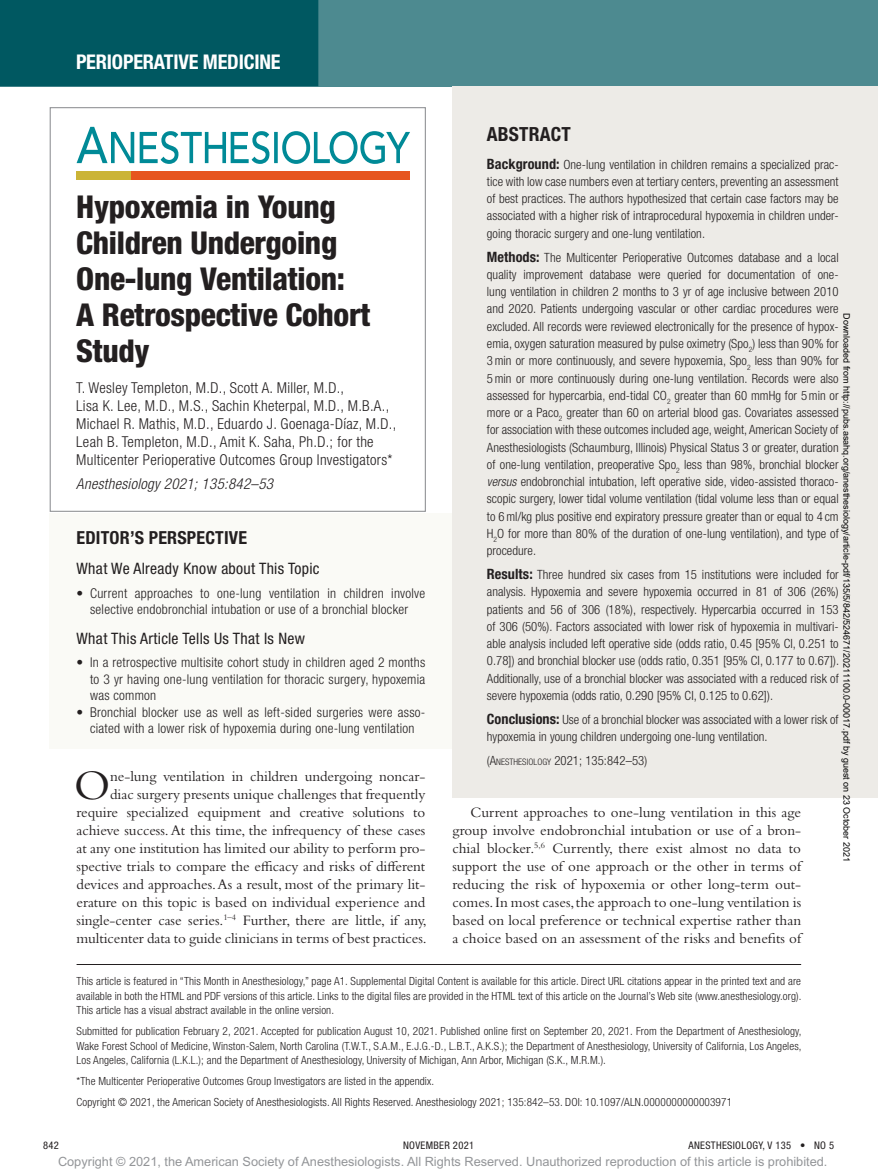
<style>
.page{position:relative;width:878px;height:1175px;background:#fff}
.page>*{position:absolute;margin:0;border:0;box-sizing:border-box;transform-origin:0 0}
.t1{font:43.95px "Bembo Std";color:#231f20}
.t2{font:800 condensed 31.5px/36px "Helvetica Neue LT Std";letter-spacing:-.01em;color:#231f20}
.t3{font:700 condensed 20.25px "Helvetica Neue LT Std";letter-spacing:-.01em;color:#fff}
.t4{font:700 condensed 19.5px "Helvetica Neue LT Std";color:#231f20}
.t5{font:700 condensed 18px "Helvetica Neue LT Std";color:#231f20}
.t6{font:condensed 15.75px "Helvetica Neue LT Std";letter-spacing:.02em;color:#231f20}
.t7{font:15px/18px "Bembo Std";letter-spacing:-.005em;color:#231f20;text-align:right}
.t8{font:300 condensed 15px/18px "Helvetica Neue LT Std";letter-spacing:.02em;color:#231f20}
.t9{font:italic 300 condensed 15px "Helvetica Neue LT Std";letter-spacing:.02em;color:#231f20}
.t10{font:300 condensed 13.5px/16.5px "Helvetica Neue LT Std";letter-spacing:.02em;color:#231f20;text-align:center}
.t11{font:300 condensed 12.75px/17.2px "Helvetica Neue LT Std";letter-spacing:.005em;color:#231f20;text-align:justify}
.t12{font:12.75px "Arial MT Std";color:#939598}
.t13{font:300 condensed 11.25px/14.7px "Helvetica Neue LT Std";letter-spacing:.01em;color:#231f20;text-align:justify}
.t14{font:condensed 10.5px "Helvetica Neue LT Std";letter-spacing:.03em;color:#231f20}
.t15{font:9px "Arial";color:#000}
.s1{font-weight:700;font-size:14.25px}
.s2{font-style:italic}
.s3{font-size:9px}
</style>
<div class="page">
<div style="left:0;top:0;width:878px;height:86px;background:#4d8a90"></div>
<div style="left:0;top:0;width:318px;height:86px;background:#005861"></div>
<div style="left:124px;top:171px;width:286px;height:8px;background:#e6551f"></div>
<div style="left:77px;top:171px;width:54px;height:8px;background:#cbb437"></div>
<svg style="left:77px;top:127px;width:333px;height:37px"></svg>
<div style="left:452px;top:86px;width:426px;height:89px;background:#edebe7"></div>
<div style="left:452px;top:118px;width:426px;height:152px;background:#edebe7"></div>
<div style="left:452px;top:211px;width:426px;height:377px;background:#edebe7"></div>
<div style="left:452px;top:528px;width:426px;height:204px;background:#edebe7"></div>
<div style="left:452px;top:715px;width:426px;height:83px;background:#edebe7"></div>
<div style="left:50px;top:107px;width:376px;height:405px;border:1px solid #939598"></div>
<hr style="left:77px;top:964px;width:724px;height:1px;background:#231f20">
<div style="left:50px;top:513px;width:402px;height:50px;background:#fafaf6"></div>
<div style="left:50px;top:547px;width:402px;height:83px;background:#fafaf6"></div>
<div style="left:50px;top:617px;width:402px;height:99px;background:#fafaf6"></div>
<div style="left:50px;top:666px;width:402px;height:83px;background:#fafaf6"></div>
<h3 class="t3" style="left:76px;top:49px;width:206px">Perioperative Medicine</h3>
<h2 class="t2" style="left:76px;top:188px;width:295px">Hypoxemia in Young<br>Children Undergoing<br>One-lung Ventilation:<br>A Retrospective Cohort<br>Study</h2>
<p class="t8" style="left:76px;top:379px;width:321px">T. Wesley Templeton, M.D., Scott A. Miller, M.D.,<br>Lisa K. Lee, M.D., M.S., Sachin Kheterpal, M.D., M.B.A., Michael R. Mathis, M.D., Eduardo J. Goenaga-Díaz, M.D., Leah B. Templeton, M.D., Amit K. Saha, Ph.D.; for the Multicenter Perioperative Outcomes Group Investigators*</p>
<p class="t9" style="left:76px;top:475px;width:198px">Anesthesiology 2021; 135:842–53</p>
<h3 class="t5" style="left:77px;top:527px;width:10px">EDITOR</h3>
<h3 class="t5" style="left:130px;top:527px;width:76px">’S PERSPECTIVE</h3>
<p class="t6" style="left:77px;top:559px;width:244px">What We Already Know about This Topic</p>
<p class="t10" style="left:77px;top:584px;width:350px">• Current approaches to one-lung ventilation in children involve selective endobronchial intubation or use of a bronchial blocker</p>
<p class="t6" style="left:77px;top:629px;width:230px">What This Article Tells Us That Is New</p>
<p class="t10" style="left:90px;top:654px;width:337px;text-align:justify;text-indent:-14px">• In a retrospective multisite cohort study in children aged 2 months to 3 yr having one-lung ventilation for thoracic surgery, hypoxemia was common</p>
<p class="t10" style="left:77px;top:703px;width:350px">• Bronchial blocker use as well as left-sided surgeries were asso&shy;ciated with a lower risk of hypoxemia during one-lung ventilation</p>
<h1 class="t1" style="left:74px;top:760px;width:38px">O</h1>
<p class="t7" style="left:77px;top:767px;width:352px">ne-lung ventilation in children undergoing noncar-<br>diac surgery presents unique challenges that frequently require specialized equipment and creative solutions to achieve success. At this time, the infrequency of these cases at any one institution has limited our ability to perform pro&shy;spective trials to compare the efficacy and risks of different devices and approaches. As a result, most of the primary lit&shy;erature on this topic is based on individual experience and single-center case series.<sup>1–4</sup> Further, there are little, if any, multicenter data to guide clinicians in terms of best practices.</p>
<h3 class="t4" style="left:487px;top:122px;width:44px">ABSTRACT</h3>
<p class="t11" style="left:487px;top:155px;width:353px"><span class="s1">Background:</span> One-lung ventilation in children remains a specialized prac&shy;tice with low case numbers even at tertiary centers, preventing an assessment of best practices. The authors hypothesized that certain case factors may be associated with a higher risk of intraprocedural hypoxemia in children under&shy;going thoracic surgery and one-lung ventilation.</p>
<p class="t11" style="left:487px;top:248px;width:353px"><span class="s1">Methods:</span> The Multicenter Perioperative Outcomes database and a local quality improvement database were queried for documentation of one&shy;lung ventilation in children 2 months to 3 yr of age inclusive between 2010 and 2020. Patients undergoing vascular or other cardiac procedures were excluded. All records were reviewed electronically for the presence of hypox&shy;emia, oxygen saturation measured by pulse oximetry (Spo<sub>2</sub>) less than 90% for 3min or more continuously, and severe hypoxemia, Spo<sub>2</sub> less than 90% for 5min or more continuously during one-lung ventilation. Records were also assessed for hypercarbia, end-tidal CO<sub>2</sub> greater than 60 mmHg for 5min or more or a Paco<sub>2</sub> greater than 60 on arterial blood gas. Covariates assessed for association with these outcomes included age, weight, American Society of Anesthesiologists (Schaumburg, Illinois) Physical Status 3 or greater, duration of one-lung ventilation, preoperative Spo<sub>2</sub> less than 98%, bronchial blocker <span class="s2">versus</span> endobronchial intubation, left operative side, video-assisted thoraco&shy;scopic surgery, lower tidal volume ventilation (tidal volume less than or equal to 6ml/kg plus positive end expiratory pressure greater than or equal to 4 cm H<sub>2</sub>O for more than 80% of the duration of one-lung ventilation), and type of procedure.</p>
<p class="t11" style="left:487px;top:566px;width:354px"><span class="s1">Results:</span> Three hundred six cases from 15 institutions were included for analysis. Hypoxemia and severe hypoxemia occurred in 81 of 306 (26%) patients and 56 of 306 (18%), respectively. Hypercarbia occurred in 153 of 306 (50%). Factors associated with lower risk of hypoxemia in multivari&shy;able analysis included left operative side (odds ratio, 0.45 [95% CI, 0.251 to 0.78]) and bronchial blocker use (odds ratio, 0.351 [95% CI, 0.177 to 0.67]).<br>Additionally, use of a bronchial blocker was associated with a reduced risk of severe hypoxemia (odds ratio, 0.290 [95% CI, 0.125 to 0.62]).</p>
<p class="t11" style="left:487px;top:710px;width:353px"><span class="s1">Conclusions:</span> Use of a bronchial blocker was associated with a lower risk of hypoxemia in young children undergoing one-lung ventilation.</p>
<p class="t11" style="left:487px;top:752px;width:162px">(A<span class="s3">NESTHESIOLOGY</span> 2021; 135:842–53)</p>
<p class="t15" style="left:850px;top:313px;width:550px;rotate:90deg">Downloaded from http://pubs.asahq.org/anesthesiology/article-pdf/135/5/842/524671/20211100.0-00017.pdf by guest on 23 October 2021</p>
<p class="t7" style="left:452px;top:803px;width:350px;text-align:justify;text-indent:18px">Current approaches to one-lung ventilation in this age group involve endobronchial intubation or use of a bron&shy;chial blocker.<sup>5,6</sup> Currently, there exist almost no data to support the use of one approach or the other in terms of reducing the risk of hypoxemia or other long-term out&shy;comes. In most cases, the approach to one-lung ventilation is based on local preference or technical expertise rather than a choice based on an assessment of the risks and benefits of</p>
<p class="t13" style="left:77px;top:973px;width:726px">This article is featured in “This Month in Anesthesiology,” page A1. Supplemental Digital Content is available for this article. Direct URL citations appear in the printed text and are available in both the HTML and PDF versions of this article. Links to the digital files are provided in the HTML text of this article on the Journal’s Web site (www.anesthesiology.org).<br>This article has a visual abstract available in the online version.</p>
<p class="t13" style="left:77px;top:1023px;width:726px">Submitted for publication February 2, 2021. Accepted for publication August 10, 2021. Published online first on September 20, 2021. From the Department of Anesthesiology, Wake Forest School of Medicine, Winston-Salem, North Carolina (T.W.T., S.A.M., E.J.G.-D., L.B.T., A.K.S.); the Department of Anesthesiology, University of California, Los Angeles, Los Angeles, California (L.K.L.); and the Department of Anesthesiology, University of Michigan, Ann Arbor, Michigan (S.K., M.R.M.).</p>
<p class="t13" style="left:77px;top:1070px;width:657px;line-height:20.5px">*The Multicenter Perioperative Outcomes Group Investigators are listed in the appendix.<br>Copyright © 2021, the American Society of Anesthesiologists. All Rights Reserved. Anesthesiology 2021; 135:842–53. DOI: 10.1097/ALN.0000000000003971</p>
<p class="t14" style="left:43px;top:1139px;width:17px">842</p>
<p class="t14" style="left:403px;top:1139px;width:73px">November 2021</p>
<p class="t14" style="left:688px;top:1139px;width:147px">ANESTHESIOLOGY, V 135 • NO 5</p>
<p class="t12" style="left:58px;top:1154px;width:771px">Copyright © 2021, the American Society of Anesthesiologists. All Rights Reserved. Unauthorized reproduction of this article is prohibited.</p>
</div>
